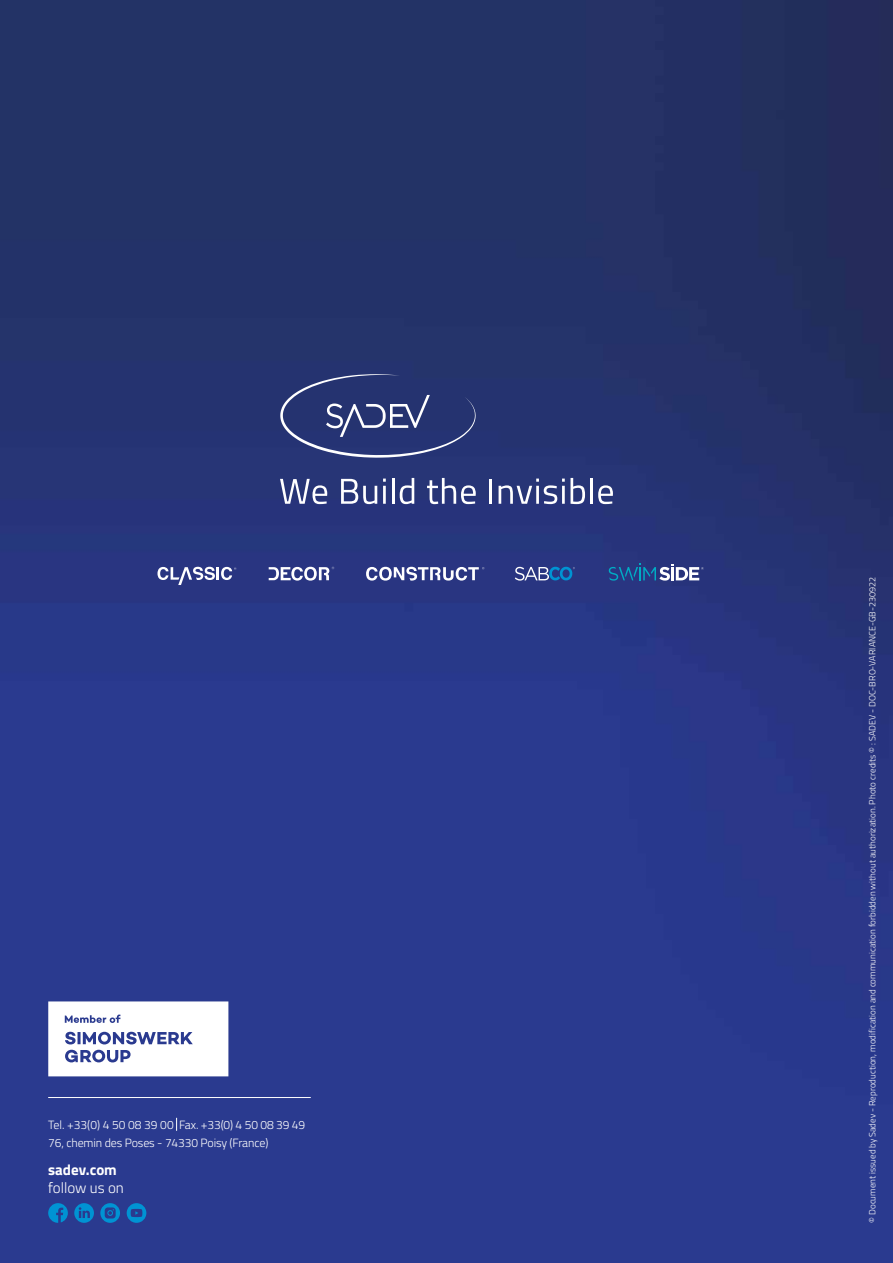
<style>
.page{position:relative;width:893px;height:1263px;background:#fff}
.page>*{position:absolute;margin:0;border:0;box-sizing:border-box;transform-origin:0 0}
.t1{font:300 15px "Titillium Web";color:#fff}
.t2{font:700 15px "Titillium Web";color:#fff}
.t3{font:300 12px/18px "Titillium Web";letter-spacing:-.01em;color:#fff}
.t4{font:300 9px "Titillium Web";color:#fff}
</style>
<div class="page">
<img style="left:0;top:0;width:893px;height:1263px">
<svg style="left:157px;top:567px;width:79px;height:18px"></svg>
<svg style="left:515px;top:567px;width:60px;height:14px"></svg>
<svg style="left:269px;top:567px;width:65px;height:14px"></svg>
<svg style="left:366px;top:567px;width:118px;height:14px"></svg>
<svg style="left:609px;top:564px;width:95px;height:17px;background:#4e6b9f"></svg>
<svg style="left:280px;top:479px;width:47px;height:25px"></svg>
<svg style="left:341px;top:479px;width:36px;height:25px"></svg>
<hr style="left:383px;top:486px;width:3px;height:18px;background:#fff">
<hr style="left:392px;top:478px;width:2px;height:26px;background:#fff">
<svg style="left:400px;top:478px;width:14px;height:26px"></svg>
<svg style="left:427px;top:478px;width:49px;height:26px"></svg>
<hr style="left:490px;top:479px;width:2px;height:25px;background:#fff">
<svg style="left:499px;top:478px;width:86px;height:26px"></svg>
<hr style="left:590px;top:478px;width:3px;height:26px;background:#fff">
<svg style="left:598px;top:485px;width:15px;height:19px"></svg>
<svg style="left:280px;top:374px;width:196px;height:84px;background:#38457d"></svg>
<svg style="left:176px;top:1118px;width:1px;height:13px"></svg>
<svg style="left:48px;top:1203px;width:20px;height:20px"></svg>
<svg style="left:74px;top:1203px;width:20px;height:20px"></svg>
<svg style="left:100px;top:1203px;width:20px;height:20px"></svg>
<svg style="left:127px;top:1203px;width:19px;height:20px"></svg>
<hr style="left:48px;top:1097px;width:263px;height:1px;background:#fff">
<svg style="left:48px;top:1001px;width:180px;height:75px"></svg>
<h2 class="t3" style="left:48px;top:1117px;width:259px">Tel. +33(0) 4 50 08 39 00 Fax. +33(0) 4 50 08 39 49<br>76, chemin des Poses - 74330 Poisy (France)</h2>
<h1 class="t2" style="left:48px;top:1163px;width:70px">sadev.com</h1>
<h1 class="t1" style="left:48px;top:1181px;width:77px">follow us on</h1>
<p class="t4" style="left:869px;top:1223px;width:648px;rotate:-90deg">© Document issued by Sadev - Reproduction, modification and communication forbidden without authorization. Photo credits © : SADEV - DOC-BRO-VARIANCE-GB-230922</p>
</div>
